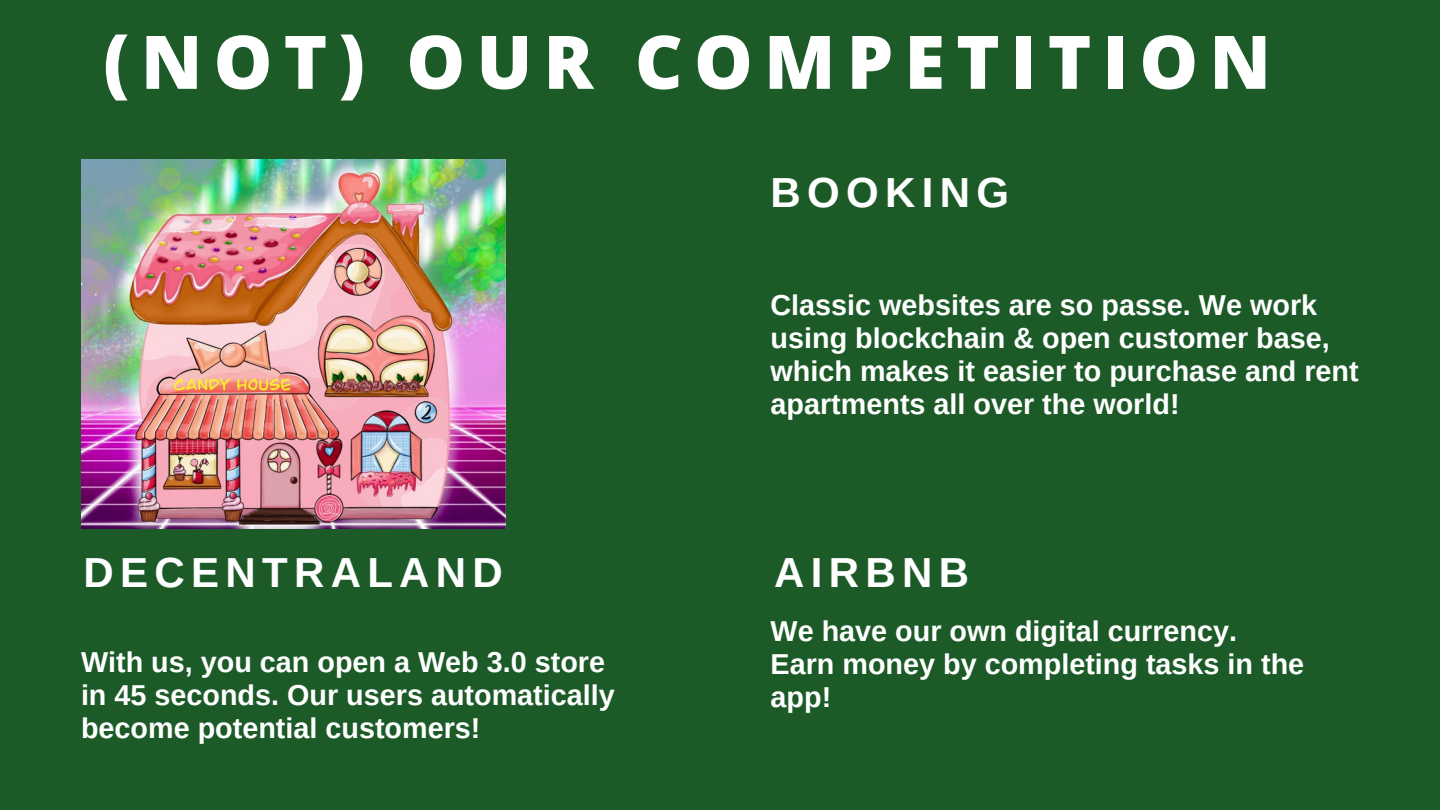
<style>
.page{position:relative;width:1440px;height:810px;background:#1c5b28}
.page>*{position:absolute;margin:0;border:0;box-sizing:border-box;transform-origin:0 0}
.t1{font:800 74px "Open Sans";letter-spacing:.15em;color:#fff}
.t2{font:700 42px "Arimo";letter-spacing:.15em;color:#fff}
.t3{font:700 28.8px/33px "Arimo";color:#fff}
</style>
<div class="page">
<img style="left:81px;top:159px;width:425px;height:369px">
<h1 class="t1" style="left:103px;top:10px;width:1169px">(NOT) OUR COMPETITION</h1>
<h2 class="t2" style="left:771px;top:169px;width:240px">BOOKING</h2>
<h2 class="t2" style="left:84px;top:549px;width:421px">DECENTRALAND</h2>
<p class="t3" style="left:81px;top:646px;width:535px">With us, you can open a Web 3.0 store in 45 seconds. Our users automatically become potential customers!</p>
<p class="t3" style="left:771px;top:288px;width:590px">Classic websites are so passe. We work using blockchain &amp; open customer base, which makes it easier to purchase and rent apartments all over the world!</p>
<h2 class="t2" style="left:774px;top:549px;width:196px">AIRBNB</h2>
<p class="t3" style="left:771px;top:614px;width:535px">We have our own digital currency.<br>Earn money by completing tasks in the app!</p>
</div>
